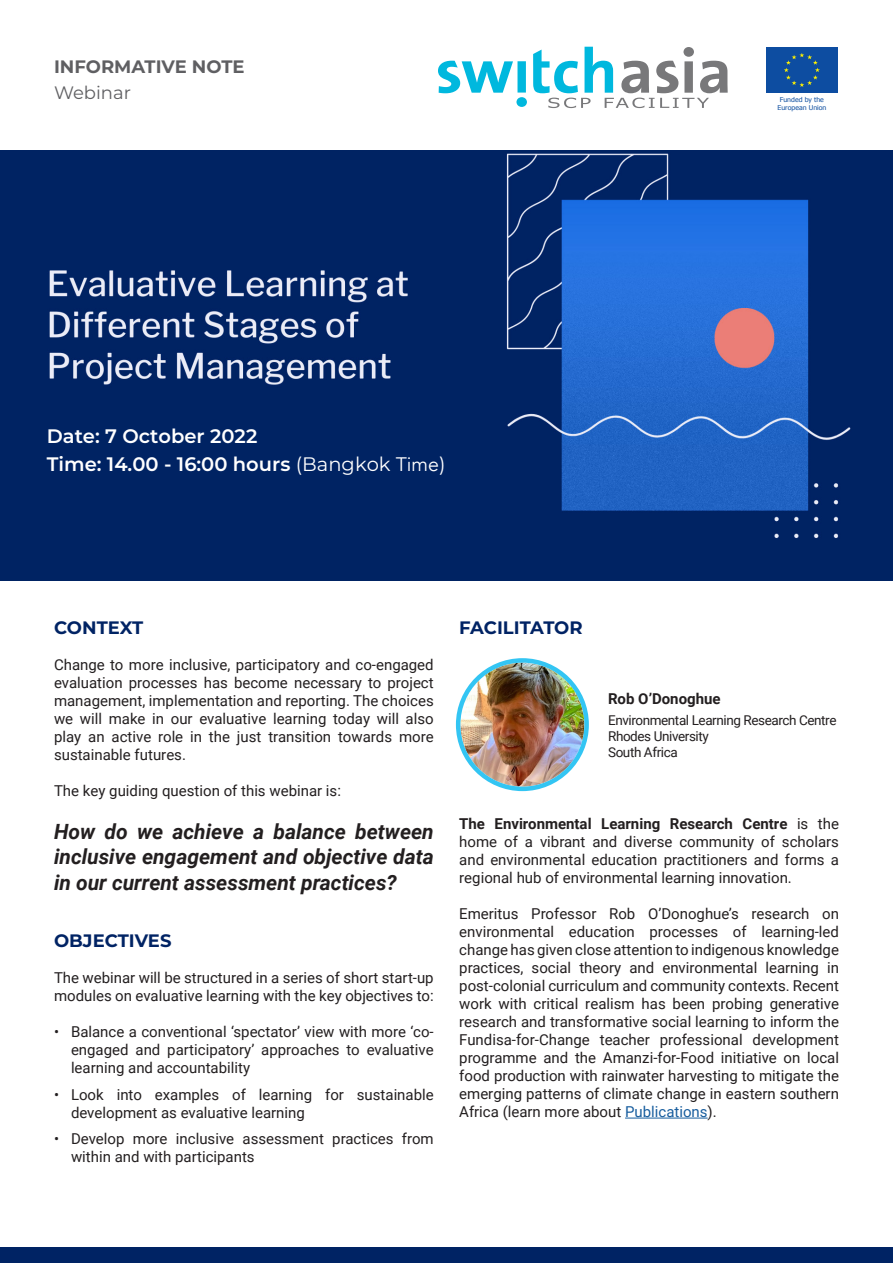
<style>
.page{position:relative;width:893px;height:1263px;background:#fff}
.page>*{position:absolute;margin:0;border:0;box-sizing:border-box;transform-origin:0 0}
.t1{font:italic 700 21px/25.2px "Roboto";color:#231f20;text-align:justify}
.t2{font:600 19.5px/27.3px "Montserrat";color:#fff}
.t3{font:700 18px "Montserrat";color:#002364}
.t4{font:700 18px "Montserrat";color:#5f5f62}
.t5{font:18px "Montserrat";color:#5f5f62}
.t6{font:15px/18px "Roboto";color:#231f20;text-align:justify}
.t7{font:700 15px "Roboto";color:#231f20}
.t8{font:13.5px "Roboto";letter-spacing:-.03em;color:#231f20}
.t9{font:6.6px/7.9px "Tahoma";color:#0f4fa0;text-align:center;scale:1.05 1}
.s1{font-weight:400}
.s2{font-family:"Avenir";font-weight:400}
.s3{font-weight:700}
.s4{color:#175d9e}
</style>
<div class="page">
<div style="left:0;top:1247px;width:893px;height:16px;background:#002364"></div>
<hr style="left:625px;top:1118px;width:83px;height:1px;background:#175d9e">
<svg style="left:438px;top:47px;width:290px;height:61px"></svg>
<div style="left:765px;top:46px;width:74px;height:48px;background:#0d4da1"></div>
<svg style="left:784px;top:53px;width:36px;height:34px"></svg>
<img style="left:0;top:151px;width:893px;height:429px">
<img style="left:460px;top:663px;width:124px;height:124px;border-radius:62px">
<div style="left:456px;top:658px;width:133px;height:133px;border:4px solid #33c5f3;border-radius:50%"></div>
<p class="t4" style="left:54px;top:53px;width:192px">INFORMATIVE NOTE</p>
<p class="t5" style="left:54px;top:80px;width:78px">Webinar</p>
<p class="t9" style="left:777px;top:95px;width:48px">Funded by the<br>European Union</p>
<p class="t2" style="left:47px;top:422px;width:400px">Date: 7 October 2022<br>Time: 14.00 - 16:00 hours <span class="s1">(Bangkok</span> <span class="s2">Time</span><span class="s1">)</span></p>
<p class="t3" style="left:54px;top:615px;width:91px">CONTEXT</p>
<p class="t6" style="left:54px;top:655px;width:381px">Change to more inclusive, participatory and co-engaged evaluation processes has become necessary to project management, implementation and reporting. The choices we will make in our evaluative learning today will also play an active role in the just transition towards more sustainable futures.</p>
<p class="t6" style="left:54px;top:781px;width:288px">The key guiding question of this webinar is:</p>
<p class="t1" style="left:54px;top:818px;width:381px">How do we achieve a balance between inclusive engagement and objective data in our current assessment practices?</p>
<p class="t3" style="left:54px;top:928px;width:119px">OBJECTIVES</p>
<p class="t6" style="left:54px;top:968px;width:381px">The webinar will be structured in a series of short start-up modules on evaluative learning with the key objectives to:</p>
<p class="t6" style="left:71px;top:1022px;width:364px;text-indent:-17px">• Balance a conventional ‘spectator’ view with more ‘co&shy;engaged and participatory’ approaches to evaluative learning and accountability</p>
<p class="t6" style="left:71px;top:1085px;width:364px;text-indent:-17px">• Look into examples of learning for sustainable development as evaluative learning</p>
<p class="t6" style="left:71px;top:1129px;width:364px;text-indent:-17px">• Develop more inclusive assessment practices from within and with participants</p>
<p class="t3" style="left:459px;top:615px;width:125px">FACILITATOR</p>
<p class="t7" style="left:608px;top:688px;width:114px">Rob O’Donoghue</p>
<p class="t8" style="left:608px;top:710px;width:230px">Environmental Learning Research Centre</p>
<p class="t8" style="left:608px;top:726px;width:102px">Rhodes University</p>
<p class="t8" style="left:608px;top:743px;width:71px">South Africa</p>
<p class="t6" style="left:459px;top:814px;width:381px"><span class="s3">The Environmental Learning Research Centre</span> is the home of a vibrant and diverse community of scholars and environmental education practitioners and forms a regional hub of environmental learning innovation.</p>
<p class="t6" style="left:459px;top:904px;width:381px">Emeritus Professor Rob O’Donoghue’s research on environmental education processes of learning-led change has given close attention to indigenous knowledge practices, social theory and environmental learning in post-colonial curriculum and community contexts. Recent work with critical realism has been probing generative research and transformative social learning to inform the Fundisa-for-Change teacher professional development programme and the Amanzi-for-Food initiative on local food production with rainwater harvesting to mitigate the emerging patterns of climate change in eastern southern Africa (learn more about <span class="s4">Publications</span>).</p>
</div>
